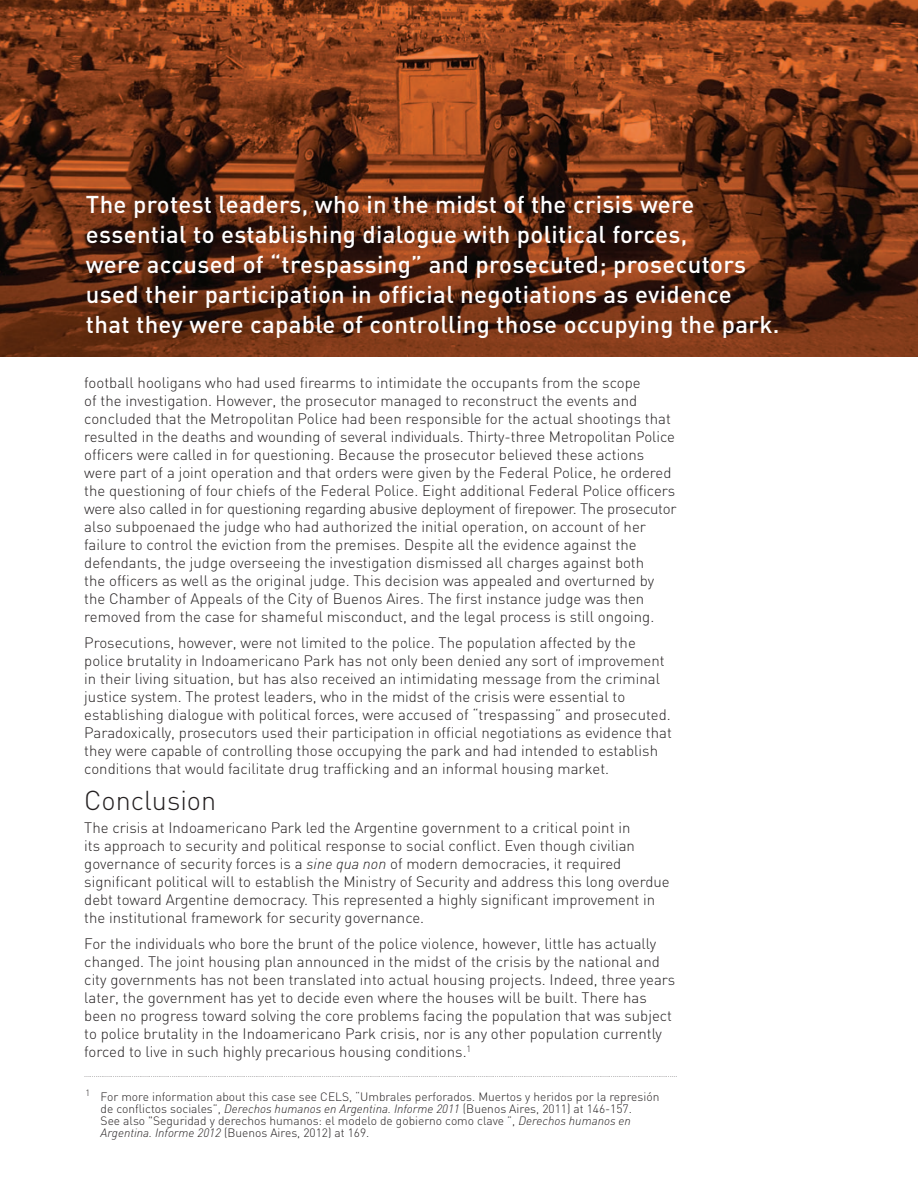
<style>
.page{position:relative;width:918px;height:1188px;background:#fff}
.page>*{position:absolute;margin:0;border:0;box-sizing:border-box;transform-origin:0 0}
.t1{font:300 27px "DIN";color:#231f20}
.t2{font:500 24px/30px "DIN";letter-spacing:.015em;color:#fff}
.t3{font:300 15px/18px "DIN";color:#231f20}
.t4{font:300 12px/12px "DIN";color:#231f20}
.t5{font:300 7.2px "DIN";color:#231f20}
.s1{font-family:"DINOT";font-style:italic}
</style>
<div class="page">
<img style="left:0;top:0;width:918px;height:357px">
<p class="t2" style="left:86px;top:188px;width:695px">The protest leaders, who in the midst of the crisis were essential to establishing dialogue with political forces,<br>were accused of “trespassing” and prosecuted; prosecutors used their participation in official negotiations as evidence that they were capable of controlling those occupying the park.</p>
<p class="t3" style="left:84px;top:373px;width:594px">football hooligans who had used firearms to intimidate the occupants from the scope<br>of the investigation. However, the prosecutor managed to reconstruct the events and concluded that the Metropolitan Police had been responsible for the actual shootings that resulted in the deaths and wounding of several individuals. Thirty-three Metropolitan Police officers were called in for questioning. Because the prosecutor believed these actions were part of a joint operation and that orders were given by the Federal Police, he ordered the questioning of four chiefs of the Federal Police. Eight additional Federal Police officers were also called in for questioning regarding abusive deployment of firepower. The prosecutor also subpoenaed the judge who had authorized the initial operation, on account of her failure to control the eviction from the premises. Despite all the evidence against the defendants, the judge overseeing the investigation dismissed all charges against both<br>the officers as well as the original judge. This decision was appealed and overturned by the Chamber of Appeals of the City of Buenos Aires. The first instance judge was then removed from the case for shameful misconduct, and the legal process is still ongoing.</p>
<p class="t3" style="left:84px;top:634px;width:589px">Prosecutions, however, were not limited to the police. The population affected by the police brutality in Indoamericano Park has not only been denied any sort of improvement in their living situation, but has also received an intimidating message from the criminal justice system. The protest leaders, who in the midst of the crisis were essential to establishing dialogue with political forces, were accused of “trespassing” and prosecuted.<br>Paradoxically, prosecutors used their participation in official negotiations as evidence that they were capable of controlling those occupying the park and had intended to establish conditions that would facilitate drug trafficking and an informal housing market.</p>
<h1 class="t1" style="left:84px;top:783px;width:134px">Conclusion</h1>
<p class="t3" style="left:84px;top:818px;width:587px">The crisis at Indoamericano Park led the Argentine government to a critical point in<br>its approach to security and political response to social conflict. Even though civilian governance of security forces is a <span class="s1">sine qua non</span> of modern democracies, it required significant political will to establish the Ministry of Security and address this long overdue debt toward Argentine democracy. This represented a highly significant improvement in the institutional framework for security governance.</p>
<p class="t3" style="left:84px;top:935px;width:593px">For the individuals who bore the brunt of the police violence, however, little has actually changed. The joint housing plan announced in the midst of the crisis by the national and city governments has not been translated into actual housing projects. Indeed, three years later, the government has yet to decide even where the houses will be built. There has been no progress toward solving the core problems facing the population that was subject to police brutality in the Indoamericano Park crisis, nor is any other population currently forced to live in such highly precarious housing conditions.<sup>1</sup></p>
<p class="t5" style="left:84px;top:1070px;width:595px">........................................................................................................................................................................................................................................................................................................................</p>
<p class="t4" style="left:101px;top:1091px;width:560px;text-indent:-15px"><sup>1</sup> For more information about this case see CELS, “Umbrales perforados. Muertos y heridos por la represión de conflictos sociales”, <span class="s1">Derechos humanos en Argentina. Informe 2011</span> (Buenos Aires, 2011) at 146-157.<br>See also "Seguridad y derechos humanos: el modelo de gobierno como clave ”, <span class="s1">Derechos humanos en Argentina. Informe 2012</span> (Buenos Aires, 2012) at 169.</p>
</div>
